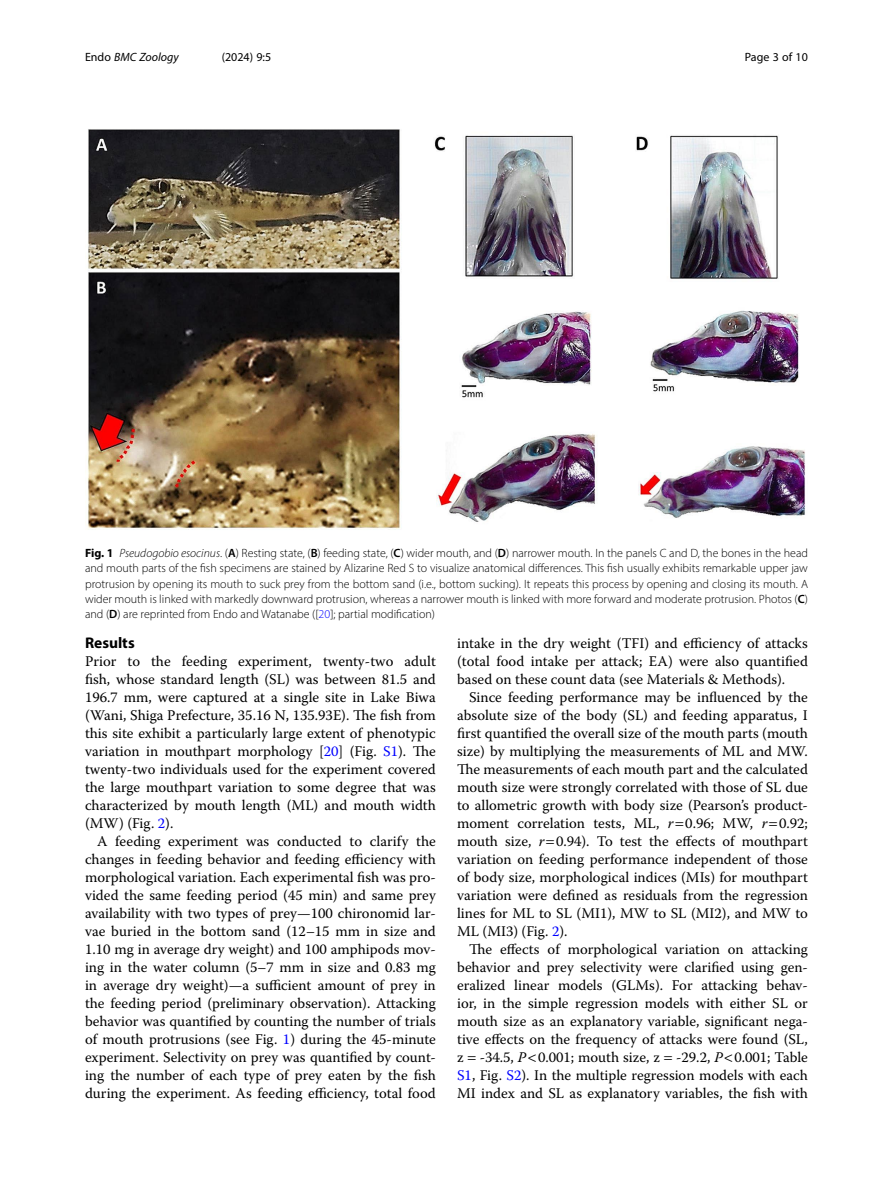
<style>
.page{position:relative;width:893px;height:1191px;background:#fff}
.page>*{position:absolute;margin:0;border:0;box-sizing:border-box;transform-origin:0 0}
.Head_1{font:700 15.45px "Myriad Pro";color:#000}
.Body_Text_Indent{font:14.7px/18px "Warnock Pro";color:#000;text-align:justify}
.Body_Text{font:14.7px/18px "Warnock Pro";color:#000;text-align:justify}
.Figure_Caption{font:300 12px/15px "Myriad Pro";color:#000;text-align:justify}
.t1{font:12px "Myriad Pro";color:#000}
.t2{font:italic 12px "Myriad Pro";color:#000}
.s1{font-style:normal}
.s2{font-weight:700}
.s3{font-style:italic}
.s4{font-weight:600}
.s5{color:#00f}
</style>
<div class="page">
<img style="left:88px;top:129px;width:717px;height:401px">
<p class="t2" style="left:85px;top:50px;width:95px"><span class="s1">Endo</span> BMC Zoology</p>
<p class="t1" style="left:222px;top:50px;width:51px">(2024) 9:5</p>
<p class="t1" style="left:745px;top:50px;width:65px">Page 3 of 10</p>
<p class="Figure_Caption" style="left:85px;top:546px;width:724px"><span class="s2">Fig. 1</span> <span class="s3">Pseudogobio esocinus</span>. (<span class="s4">A</span>) Resting state, (<span class="s4">B</span>) feeding state, (<span class="s4">C</span>) wider mouth, and (<span class="s4">D</span>) narrower mouth. In the panels C and D, the bones in the head and mouth parts of the fish specimens are stained by Alizarine Red S to visualize anatomical differences. This fish usually exhibits remarkable upper jaw protrusion by opening its mouth to suck prey from the bottom sand (i.e., bottom sucking). It repeats this process by opening and closing its mouth. A wider mouth is linked with markedly downward protrusion, whereas a narrower mouth is linked with more forward and moderate protrusion. Photos (<span class="s4">C</span>) and (<span class="s4">D</span>) are reprinted from Endo and Watanabe ([<span class="s5">20</span>]; partial modification)</p>
<p class="Head_1" style="left:85px;top:633px;width:51px">Results</p>
<p class="Body_Text" style="left:85px;top:652px;width:352px">Prior to the feeding experiment, twenty-two adult fish, whose standard length (SL) was between 81.5 and 196.7 mm, were captured at a single site in Lake Biwa (Wani, Shiga Prefecture, 35.16 N, 135.93E). The fish from this site exhibit a particularly large extent of phenotypic variation in mouthpart morphology [<span class="s5">20</span>] (Fig. <span class="s5">S1</span>). The twenty-two individuals used for the experiment covered the large mouthpart variation to some degree that was characterized by mouth length (ML) and mouth width (MW) (Fig. <span class="s5">2</span>).</p>
<p class="Body_Text_Indent" style="left:85px;top:832px;width:352px;text-indent:12px">A feeding experiment was conducted to clarify the changes in feeding behavior and feeding efficiency with morphological variation. Each experimental fish was pro&shy;vided the same feeding period (45 min) and same prey availability with two types of prey—100 chironomid lar&shy;vae buried in the bottom sand (12–15 mm in size and 1.10 mg in average dry weight) and 100 amphipods mov&shy;ing in the water column (5–7 mm in size and 0.83 mg in average dry weight)—a sufficient amount of prey in the feeding period (preliminary observation). Attacking behavior was quantified by counting the number of trials of mouth protrusions (see Fig. <span class="s5">1</span>) during the 45-minute experiment. Selectivity on prey was quantified by count&shy;ing the number of each type of prey eaten by the fish during the experiment. As feeding efficiency, total food</p>
<p class="Body_Text_Indent" style="left:457px;top:634px;width:352px">intake in the dry weight (TFI) and efficiency of attacks (total food intake per attack; EA) were also quantified based on these count data (see Materials &amp; Methods).</p>
<p class="Body_Text_Indent" style="left:457px;top:688px;width:352px;text-indent:12px">Since feeding performance may be influenced by the absolute size of the body (SL) and feeding apparatus, I first quantified the overall size of the mouth parts (mouth size) by multiplying the measurements of ML and MW.<br>The measurements of each mouth part and the calculated mouth size were strongly correlated with those of SL due to allometric growth with body size (Pearson’s product&shy;moment correlation tests, ML, <span class="s3">r</span> 0.96; MW, <span class="s3">r</span> 0.92; mouth size, <span class="s3">r</span> 0.94). To test the effects of mouthpart variation on feeding performance independent of those of body size, morphological indices (MIs) for mouthpart variation were defined as residuals from the regression lines for ML to SL (MI1), MW to SL (MI2), and MW to ML (MI3) (Fig. <span class="s5">2</span>).</p>
<p class="Body_Text_Indent" style="left:457px;top:940px;width:352px;text-indent:12px">The effects of morphological variation on attacking behavior and prey selectivity were clarified using gen&shy;eralized linear models (GLMs). For attacking behav&shy;ior, in the simple regression models with either SL or mouth size as an explanatory variable, significant nega&shy;tive effects on the frequency of attacks were found (SL, z -34.5, <span class="s3">P</span> 0.001; mouth size, z -29.2, <span class="s3">P</span> 0.001; Table <span class="s5">S1</span>, Fig. <span class="s5">S2</span>). In the multiple regression models with each MI index and SL as explanatory variables, the fish with</p>
</div>
